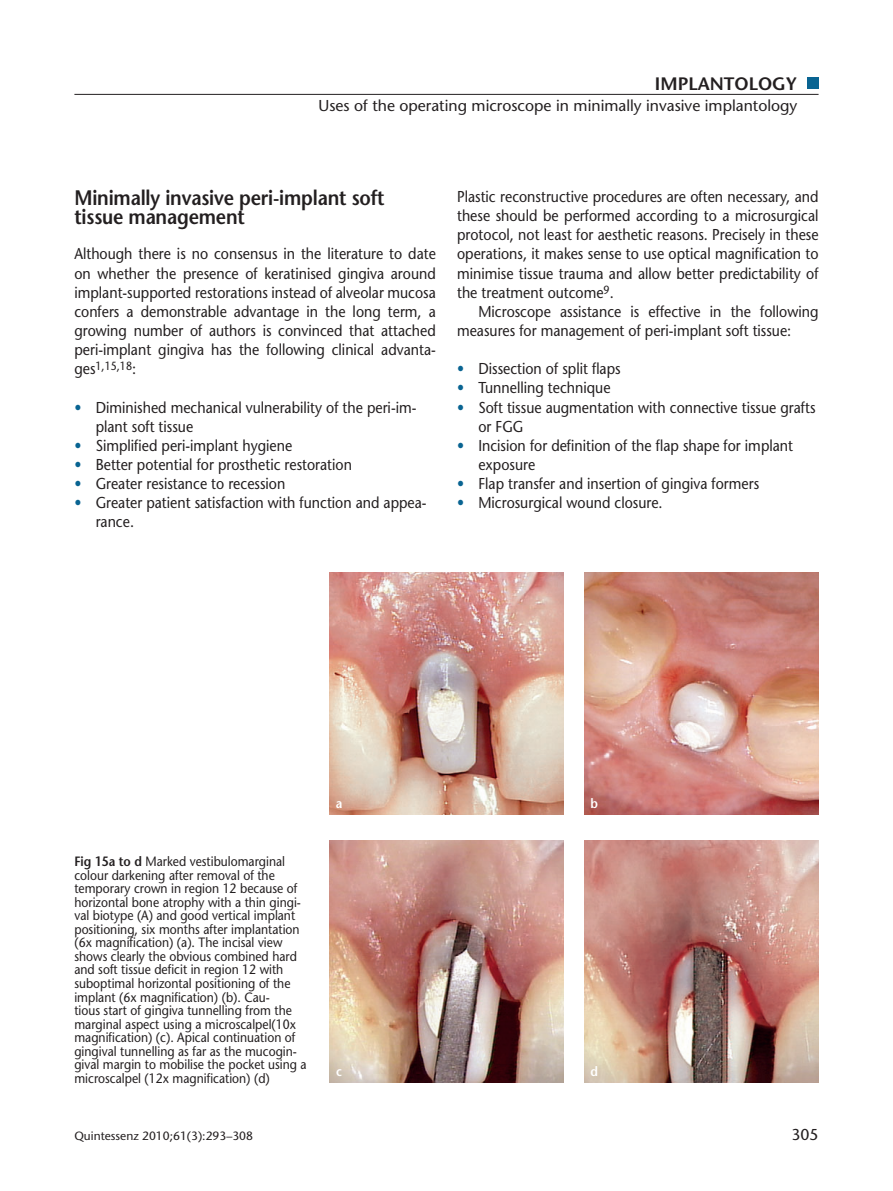
<style>
.page{position:relative;width:893px;height:1191px;background:#fff}
.page>*{position:absolute;margin:0;border:0;box-sizing:border-box;transform-origin:0 0}
.t1{font:600 21px/19.5px "Stone Sans Std";letter-spacing:-.01em;color:#231f20;scale:.9 1}
.t2{font:600 18px "Stone Sans Std";color:#231f20}
.t3{font:500 15.75px/19.2px "Stone Sans Std";color:#231f20;scale:.9 1}
.t4{font:500 15.75px "Stone Sans Std";color:#231f20}
.t5{font:500 13.5px/13.5px "Stone Sans Std";color:#231f20;scale:.9 1}
.t6{font:600 13.5px "Stone Sans Std";color:#fff;scale:.9 1}
.t7{font:500 12px "Stone Sans Std";color:#231f20}
.t8{font:500 11.85px "Stone Sans Std";color:#231f20;scale:.9 1}
.s1{font-size:15.75px}
.s2{font-weight:600;color:#096492}
.s3{font-weight:600}
</style>
<div class="page">
<hr style="left:74px;top:94px;width:745px;height:1px;background:#231f20">
<img style="left:330px;top:572px;width:233px;height:242px">
<img style="left:585px;top:572px;width:234px;height:242px">
<img style="left:330px;top:840px;width:233px;height:242px">
<img style="left:585px;top:840px;width:234px;height:242px">
<svg style="left:679px;top:77px;width:140px;height:18px"></svg>
<p class="t2" style="left:655px;top:76px;width:144px">IMPLANTOLOGY</p>
<p class="t4" style="left:319px;top:98px;width:480px">Uses of the operating microscope in minimally invasive implantology</p>
<h1 class="t1" style="left:74px;top:189px;width:346px">Minimally invasive peri-implant soft tissue management</h1>
<p class="t3" style="left:74px;top:246px;width:403px;text-align:justify">Although there is no consensus in the literature to date on whether the presence of keratinised gingiva around implant-supported restorations instead of alveolar mucosa confers a demonstrable advantage in the long term, a growing number of authors is convinced that attached peri-implant gingiva has the following clinical advanta-</p>
<p class="t8" style="left:74px;top:361px;width:70px"><span class="s1">ges</span>1,15,18<span class="s1">:</span></p>
<p class="t3" style="left:96px;top:399px;width:358px;text-indent:-21px"><span class="s2">•</span> Diminished mechanical vulnerability of the peri-im&shy;plant soft tissue</p>
<p class="t3" style="left:74px;top:437px;width:244px"><span class="s2">•</span> Simplified peri-implant hygiene</p>
<p class="t3" style="left:74px;top:456px;width:310px"><span class="s2">•</span> Better potential for prosthetic restoration</p>
<p class="t3" style="left:74px;top:475px;width:236px"><span class="s2">•</span> Greater resistance to recession</p>
<p class="t3" style="left:96px;top:494px;width:369px;text-indent:-21px"><span class="s2">•</span> Greater patient satisfaction with function and appea&shy;rance.</p>
<p class="t3" style="left:457px;top:188px;width:403px;text-align:justify">Plastic reconstructive procedures are often necessary, and these should be performed according to a microsurgical protocol, not least for aesthetic reasons. Precisely in these operations, it makes sense to use optical magnification to minimise tissue trauma and allow better predictability of the treatment outcome<sup>9</sup>.</p>
<p class="t3" style="left:457px;top:303px;width:403px;text-indent:21px">Microscope assistance is effective in the following measures for management of peri-implant soft tissue:</p>
<p class="t3" style="left:457px;top:360px;width:183px"><span class="s2">•</span> Dissection of split flaps</p>
<p class="t3" style="left:457px;top:379px;width:172px"><span class="s2">•</span> Tunnelling technique</p>
<p class="t3" style="left:478px;top:399px;width:376px;text-indent:-21px"><span class="s2">•</span> Soft tissue augmentation with connective tissue grafts or FGG</p>
<p class="t3" style="left:478px;top:437px;width:351px;text-indent:-21px"><span class="s2">•</span> Incision for definition of the flap shape for implant exposure</p>
<p class="t3" style="left:457px;top:475px;width:337px"><span class="s2">•</span> Flap transfer and insertion of gingiva formers</p>
<p class="t3" style="left:457px;top:494px;width:230px"><span class="s2">•</span> Microsurgical wound closure.</p>
<p class="t5" style="left:74px;top:856px;width:260px"><span class="s3">Fig 15a to d</span> Marked vestibulomarginal colour darkening after removal of the temporary crown in region 12 because of horizontal bone atrophy with a thin gingi&shy;val biotype (A) and good vertical implant positioning, six months after implantation (6x magnification) (a). The incisal view shows clearly the obvious combined hard and soft tissue deficit in region 12 with suboptimal horizontal positioning of the implant (6x magnification) (b). Cau-<br>tious start of gingiva tunnelling from the marginal aspect using a microscalpel(10x magnification) (c). Apical continuation of gingival tunnelling as far as the mucogin&shy;gival margin to mobilise the pocket using a microscalpel (12x magnification) (d)</p>
<p class="t6" style="left:336px;top:798px;width:9px">a</p>
<p class="t6" style="left:590px;top:797px;width:10px">b</p>
<p class="t6" style="left:336px;top:1065px;width:8px">c</p>
<p class="t6" style="left:590px;top:1065px;width:10px">d</p>
<p class="t7" style="left:74px;top:1130px;width:180px">Quintessenz 2010;61(3):293–308</p>
<p class="t4" style="left:791px;top:1127px;width:29px">305</p>
</div>
